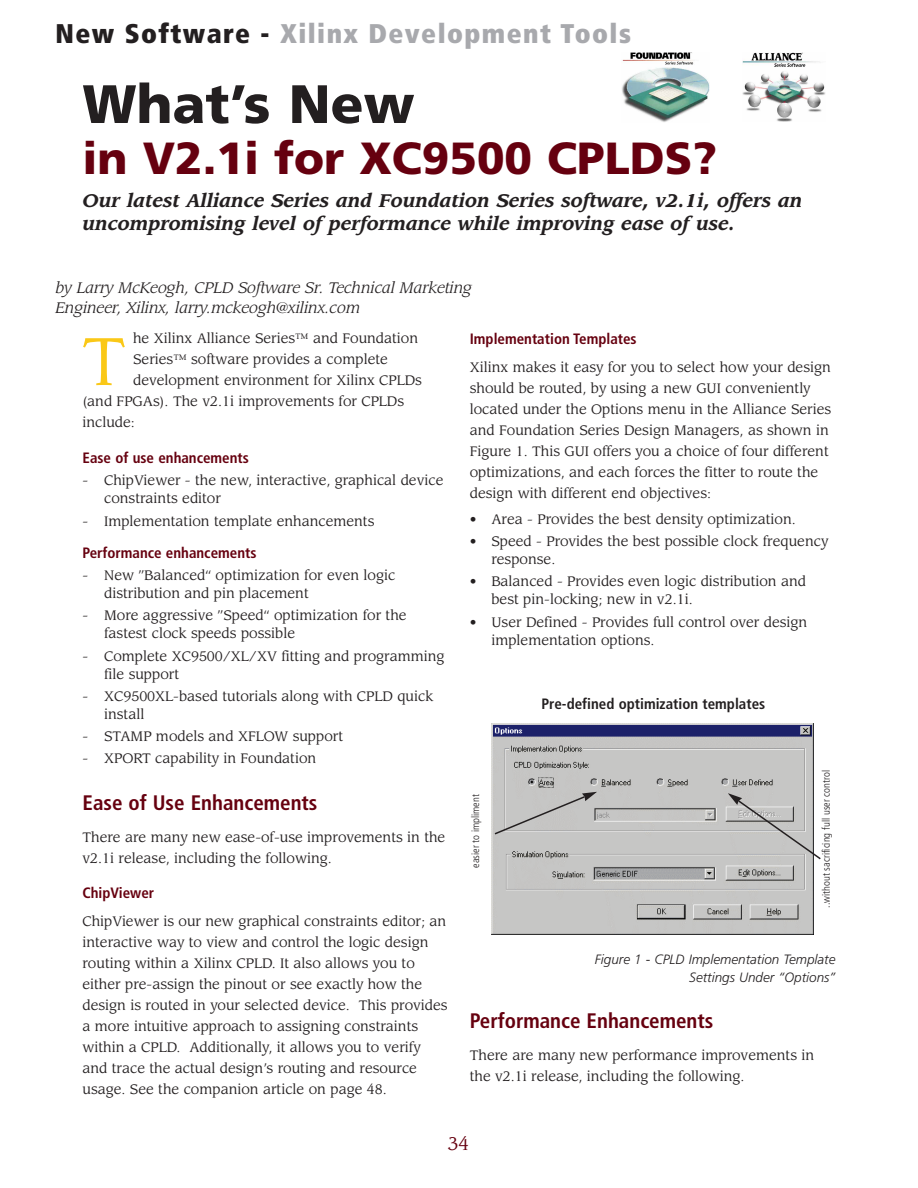
<style>
.page{position:relative;width:918px;height:1188px;background:#fff}
.page>*{position:absolute;margin:0;border:0;box-sizing:border-box;transform-origin:0 0}
.t1{font:66.3px "Leawood";color:#fac817}
.t2{font:900 54px "Frutiger";color:#231f20}
.t3{font:900 45px "Frutiger";color:#66000f}
.t4{font:900 condensed 27px "Frutiger";letter-spacing:.05em;color:#a8a9ad}
.t5{font:700 condensed 21px "Frutiger";color:#66000f}
.t6{font:italic 700 18px/22.5px "Leawood";color:#231f20}
.t7{font:18px "Leawood";color:#66000f}
.t8{font:italic 15px/19.5px "Leawood";color:#231f20}
.t9{font:700 condensed 15px "Frutiger";color:#66000f}
.t10{font:700 condensed 15px "Frutiger";color:#231f20}
.t11{font:13.5px/21px "Leawood";color:#231f20}
.t12{font:italic 300 13.5px/18px "Frutiger";color:#231f20;text-align:right}
.t13{font:300 condensed 10.5px "Frutiger";color:#231f20}
.s1{color:#231f20}
</style>
<div class="page">
<img style="left:491px;top:723px;width:323px;height:212px">
<svg style="left:493px;top:792px;width:104px;height:44px;background:#bebdbc"></svg>
<svg style="left:728px;top:793px;width:93px;height:68px;background:#c1c0bf"></svg>
<img style="left:742px;top:52px;width:84px;height:70px">
<img style="left:622px;top:52px;width:87px;height:70px">
<h3 class="t4" style="left:56px;top:23px;width:577px"><span class="s1">New Software -</span> Xilinx Development Tools</h3>
<h2 class="t2" style="left:82px;top:82px;width:334px">What’s New</h2>
<h3 class="t3" style="left:82px;top:140px;width:636px">in V2.1i for XC9500 CPLDS?</h3>
<h3 class="t6" style="left:82px;top:191px;width:722px">Our latest Alliance Series and Foundation Series software, v2.1i, offers an uncompromising level of performance while improving ease of use.</h3>
<p class="t8" style="left:56px;top:279px;width:418px">by Larry McKeogh, CPLD Software Sr. Technical Marketing<br>Engineer, Xilinx, larry.mckeogh@xilinx.com</p>
<p class="t11" style="left:133px;top:329px;width:287px">he Xilinx Alliance Series™ and Foundation</p>
<p class="t11" style="left:133px;top:350px;width:256px">Series™ software provides a complete</p>
<p class="t11" style="left:133px;top:371px;width:290px">development environment for Xilinx CPLDs</p>
<p class="t11" style="left:82px;top:392px;width:323px">(and FPGAs). The v2.1i improvements for CPLDs</p>
<p class="t11" style="left:82px;top:413px;width:54px">include:</p>
<p class="t9" style="left:82px;top:452px;width:168px">Ease of use enhancements</p>
<p class="t11" style="left:104px;top:473px;width:341px;line-height:18px;text-indent:-22px">- ChipViewer - the new, interactive, graphical device constraints editor</p>
<p class="t11" style="left:82px;top:512px;width:293px">- Implementation template enhancements</p>
<p class="t9" style="left:82px;top:546px;width:176px">Performance enhancements</p>
<p class="t11" style="left:104px;top:567px;width:293px;line-height:18px;text-indent:-22px">- New ”Balanced“ optimization for even logic distribution and pin placement</p>
<p class="t11" style="left:104px;top:608px;width:304px;line-height:18px;text-indent:-22px">- More aggressive ”Speed“ optimization for the fastest clock speeds possible</p>
<p class="t11" style="left:104px;top:648px;width:342px;line-height:18px;text-indent:-22px">- Complete XC9500/XL/XV fitting and programming file support</p>
<p class="t11" style="left:104px;top:688px;width:331px;line-height:18px;text-indent:-22px">- XC9500XL-based tutorials along with CPLD quick install</p>
<p class="t11" style="left:82px;top:727px;width:262px">- STAMP models and XFLOW support</p>
<p class="t11" style="left:82px;top:749px;width:235px">- XPORT capability in Foundation</p>
<h3 class="t5" style="left:82px;top:794px;width:237px">Ease of Use Enhancements</h3>
<p class="t11" style="left:82px;top:828px;width:364px">There are many new ease-of-use improvements in the v2.1i release, including the following.</p>
<p class="t9" style="left:82px;top:886px;width:73px">ChipViewer</p>
<p class="t11" style="left:82px;top:912px;width:367px">ChipViewer is our new graphical constraints editor; an interactive way to view and control the logic design routing within a Xilinx CPLD. It also allows you to either pre-assign the pinout or see exactly how the design is routed in your selected device. This provides a more intuitive approach to assigning constraints within a CPLD. Additionally, it allows you to verify and trace the actual design’s routing and resource usage. See the companion article on page 48.</p>
<h1 class="t1" style="left:82px;top:332px;width:44px">T</h1>
<p class="t9" style="left:470px;top:332px;width:168px">Implementation Templates</p>
<p class="t11" style="left:470px;top:358px;width:363px">Xilinx makes it easy for you to select how your design should be routed, by using a new GUI conveniently located under the Options menu in the Alliance Series and Foundation Series Design Managers, as shown in Figure 1. This GUI offers you a choice of four different optimizations, and each forces the fitter to route the design with different end objectives:</p>
<p class="t11" style="left:470px;top:510px;width:328px">• Area - Provides the best density optimization.</p>
<p class="t11" style="left:491px;top:533px;width:338px;line-height:18px;text-indent:-22px">• Speed - Provides the best possible clock frequency response.</p>
<p class="t11" style="left:491px;top:574px;width:316px;line-height:18px;text-indent:-22px">• Balanced - Provides even logic distribution and best pin-locking; new in v2.1i.</p>
<p class="t11" style="left:491px;top:614px;width:317px;line-height:18px;text-indent:-22px">• User Defined - Provides full control over design implementation options.</p>
<p class="t13" style="left:471px;top:868px;width:75px;rotate:-90deg">easier to impliment</p>
<p class="t10" style="left:542px;top:698px;width:225px">Pre-defined optimization templates</p>
<p class="t13" style="left:822px;top:908px;width:139px;rotate:-90deg">..without sacrificing full user control</p>
<p class="t12" style="left:595px;top:951px;width:242px">Figure 1 - CPLD Implementation Template<br>Settings Under “Options”</p>
<h3 class="t5" style="left:470px;top:1013px;width:245px">Performance Enhancements</h3>
<p class="t11" style="left:470px;top:1046px;width:346px">There are many new performance improvements in the v2.1i release, including the following.</p>
<h3 class="t7" style="left:448px;top:1135px;width:23px">34</h3>
</div>
